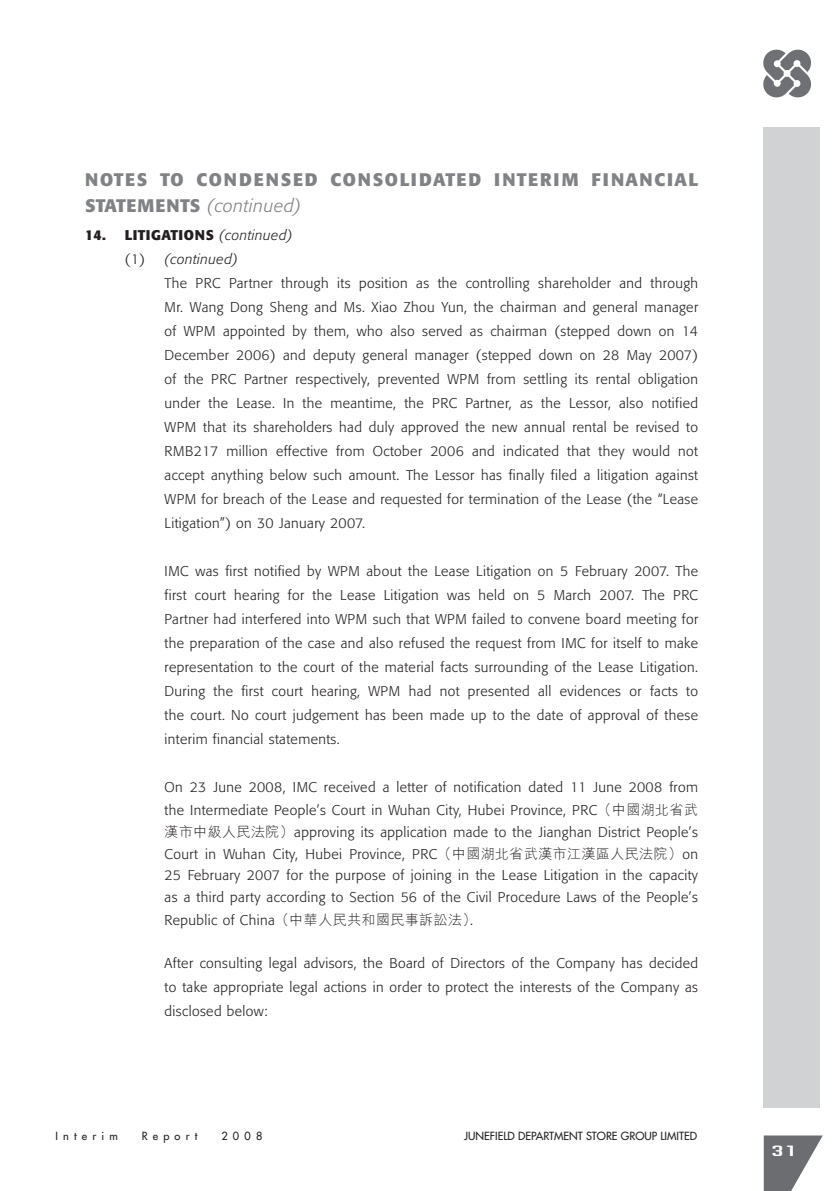
<style>
.page{position:relative;width:840px;height:1191px;background:#fff}
.page>*{position:absolute;margin:0;border:0;box-sizing:border-box;transform-origin:0 0}
.t1{font:700 18px/26px "Formata";letter-spacing:.1em;color:#808285}
.t2{font:600 14.8px "Briem Akademi Std";color:#fff;scale:1.5 1}
.t3{font:300 14px/24px "Formata";letter-spacing:.03em;color:#231f20;text-align:justify}
.t4{font:italic 300 14px/24px "Formata";letter-spacing:.03em;color:#231f20}
.t5{font:500 11px "Futura Std";color:#231f20}
.t6{font:500 11px "Futura Std";letter-spacing:.47em;color:#231f20}
.s1{font-weight:300;font-style:italic}
.s2{font-weight:700;font-style:normal}
.s3{font-style:normal}
.s4{font-family:"M Hei HK Light B5 pc H";font-weight:400}
</style>
<div class="page">
<img style="left:763px;top:50px;width:47px;height:47px">
<div style="left:763px;top:127px;width:56px;height:980px;background:#d1d2d4"></div>
<svg style="left:763px;top:1135px;width:59px;height:55px"></svg>
<p class="t1" style="left:85px;top:168px;width:614px">NOTES TO CONDENSED CONSOLIDATED INTERIM FINANCIAL<br>STATEMENTS <span class="s1">(continued)</span></p>
<p class="t4" style="left:125px;top:225px;width:169px;text-indent:-40px"><span class="s2">14. LITIGATIONS</span> (continued) <span class="s3">(1)</span> (continued)</p>
<p class="t3" style="left:164px;top:273px;width:534px">The PRC Partner through its position as the controlling shareholder and through Mr. Wang Dong Sheng and Ms. Xiao Zhou Yun, the chairman and general manager of WPM appointed by them, who also served as chairman (stepped down on 14<br>December 2006) and deputy general manager (stepped down on 28 May 2007) of the PRC Partner respectively, prevented WPM from settling its rental obligation under the Lease. In the meantime, the PRC Partner, as the Lessor, also notified WPM that its shareholders had duly approved the new annual rental be revised to RMB217 million effective from October 2006 and indicated that they would not accept anything below such amount. The Lessor has finally filed a litigation against WPM for breach of the Lease and requested for termination of the Lease (the “Lease Litigation”) on 30 January 2007.</p>
<p class="t3" style="left:164px;top:561px;width:534px">IMC was first notified by WPM about the Lease Litigation on 5 February 2007. The first court hearing for the Lease Litigation was held on 5 March 2007. The PRC Partner had interfered into WPM such that WPM failed to convene board meeting for the preparation of the case and also refused the request from IMC for itself to make representation to the court of the material facts surrounding of the Lease Litigation.<br>During the first court hearing, WPM had not presented all evidences or facts to the court. No court judgement has been made up to the date of approval of these interim financial statements.</p>
<p class="t3" style="left:164px;top:778px;width:534px;line-height:22px">On 23 June 2008, IMC received a letter of notification dated 11 June 2008 from the Intermediate People’s Court in Wuhan City, Hubei Province, PRC<span class="s4">（中國湖北省武漢市中級人民法院）</span>approving its application made to the Jianghan District People’s Court in Wuhan City, Hubei Province, PRC<span class="s4">（中國湖北省武漢市江漢區人民法院）</span>on 25 February 2007 for the purpose of joining in the Lease Litigation in the capacity as a third party according to Section 56 of the Civil Procedure Laws of the People’s Republic of China<span class="s4">（中華人民共和國民事訴訟法）</span>.</p>
<p class="t3" style="left:164px;top:953px;width:534px">After consulting legal advisors, the Board of Directors of the Company has decided to take appropriate legal actions in order to protect the interests of the Company as disclosed below:</p>
<p class="t6" style="left:55px;top:1129px;width:64px">Interim</p>
<p class="t5" style="left:142px;top:1129px;width:57px">Report</p>
<p class="t5" style="left:221px;top:1129px;width:42px">2008</p>
<p class="t5" style="left:464px;top:1129px;width:234px">JUNEFIELD DEPARTMENT STORE GROUP LIMITED</p>
<p class="t2" style="left:770px;top:1141px;width:18px">31</p>
</div>
